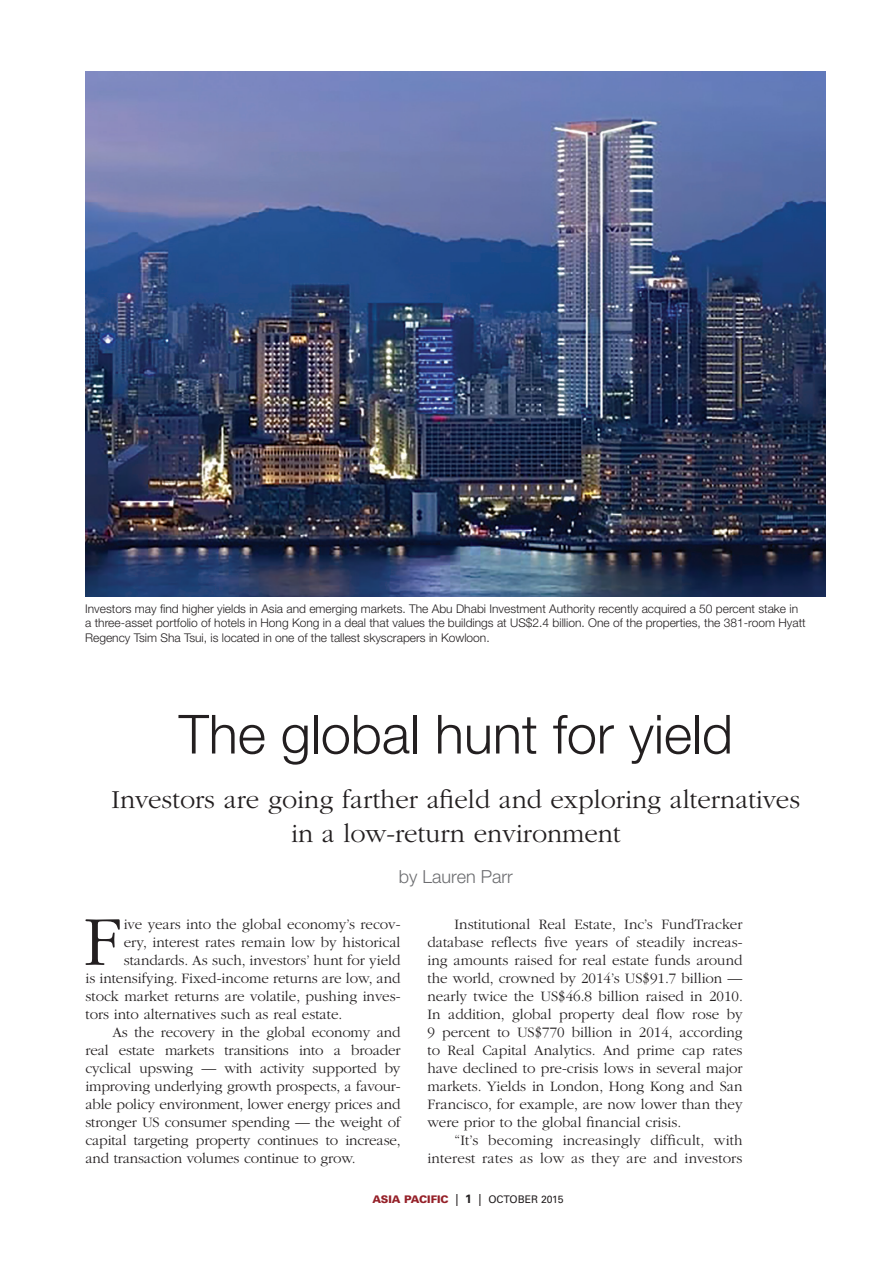
<style>
.page{position:relative;width:893px;height:1263px;background:#fff}
.page>*{position:absolute;margin:0;border:0;box-sizing:border-box;transform-origin:0 0}
.Drop_Cap_Para{font:300 72.75px "ITC Garamond Std";color:#231f20}
.Story_Headline{font:300 54px "Helvetica Neue LT Std";color:#231f20}
.Story_SubHeadline{font:300 27px/33.9px "ITC Garamond Std";color:#231f20;text-align:center}
.Story_Byline{font:300 18px "Helvetica Neue LT Std";color:#6c6d70}
.Body_Text-_Indent{font:300 15px/18px "ITC Garamond Std";color:#231f20;text-align:justify}
.Drop_Cap_Para-2{font:300 15px "ITC Garamond Std";color:#231f20}
.t1{font:300 12px/14.4px "Helvetica Neue LT Std";color:#231f20}
.t2{font:900 10.5px "Univers";color:#952028}
.s1{font-weight:400;font-size:12px;color:#231f20}
.s2{font-weight:700;font-size:12px;color:#231f20}
.s3{font-weight:400;color:#231f20}
</style>
<div class="page">
<img style="left:85px;top:71px;width:741px;height:525px">
<p class="t1" style="left:85px;top:601px;width:722px">Investors may find higher yields in Asia and emerging markets. The Abu Dhabi Investment Authority recently acquired a 50 percent stake in a three-asset portfolio of hotels in Hong Kong in a deal that values the buildings at US$2.4 billion. One of the properties, the 381-room Hyatt<br>Regency Tsim Sha Tsui, is located in one of the tallest skyscrapers in Kowloon.</p>
<p class="Story_Headline" style="left:179px;top:701px;width:556px">The global hunt for yield</p>
<p class="Story_SubHeadline" style="left:111px;top:783px;width:690px">Investors are going farther afield and exploring alternatives in a low-return environment</p>
<p class="Story_Byline" style="left:399px;top:865px;width:115px">by Lauren Parr</p>
<p class="Drop_Cap_Para" style="left:84px;top:903px;width:39px">F</p>
<p class="Drop_Cap_Para-2" style="left:124px;top:916px;width:278px">ive years into the global economy’s recov-</p>
<p class="Drop_Cap_Para-2" style="left:124px;top:934px;width:278px">ery, interest rates remain low by historical</p>
<p class="Drop_Cap_Para-2" style="left:124px;top:952px;width:278px">standards. As such, investors’ hunt for yield</p>
<p class="Drop_Cap_Para-2" style="left:85px;top:970px;width:317px">is intensifying. Fixed-income returns are low, and</p>
<p class="Drop_Cap_Para-2" style="left:85px;top:988px;width:317px">stock market returns are volatile, pushing inves-</p>
<p class="Drop_Cap_Para-2" style="left:85px;top:1006px;width:258px">tors into alternatives such as real estate.</p>
<p class="Body_Text-_Indent" style="left:85px;top:1023px;width:317px;text-indent:27px">As the recovery in the global economy and real estate markets transitions into a broader cyclical upswing — with activity supported by improving underlying growth prospects, a favour&shy;able policy environment, lower energy prices and stronger US consumer spending — the weight of capital targeting property continues to increase, and transaction volumes continue to grow.</p>
<p class="Body_Text-_Indent" style="left:427px;top:915px;width:317px;text-indent:27px">Institutional Real Estate, Inc’s FundTracker database reflects five years of steadily increas&shy;ing amounts raised for real estate funds around the world, crowned by 2014’s US$91.7 billion — nearly twice the US$46.8 billion raised in 2010.<br>In addition, global property deal flow rose by 9 percent to US$770 billion in 2014, according to Real Capital Analytics. And prime cap rates have declined to pre-crisis lows in several major markets. Yields in London, Hong Kong and San Francisco, for example, are now lower than they were prior to the global financial crisis.</p>
<p class="Body_Text-_Indent" style="left:427px;top:1131px;width:317px;text-align:right">“It’s becoming increasingly difficult, with interest rates as low as they are and investors</p>
<p class="t2" style="left:372px;top:1193px;width:193px">ASIA PACIFIC <span class="s1">|</span> <span class="s2">1</span> <span class="s1">|</span> <span class="s3">OCTOBER 2015</span></p>
</div>
